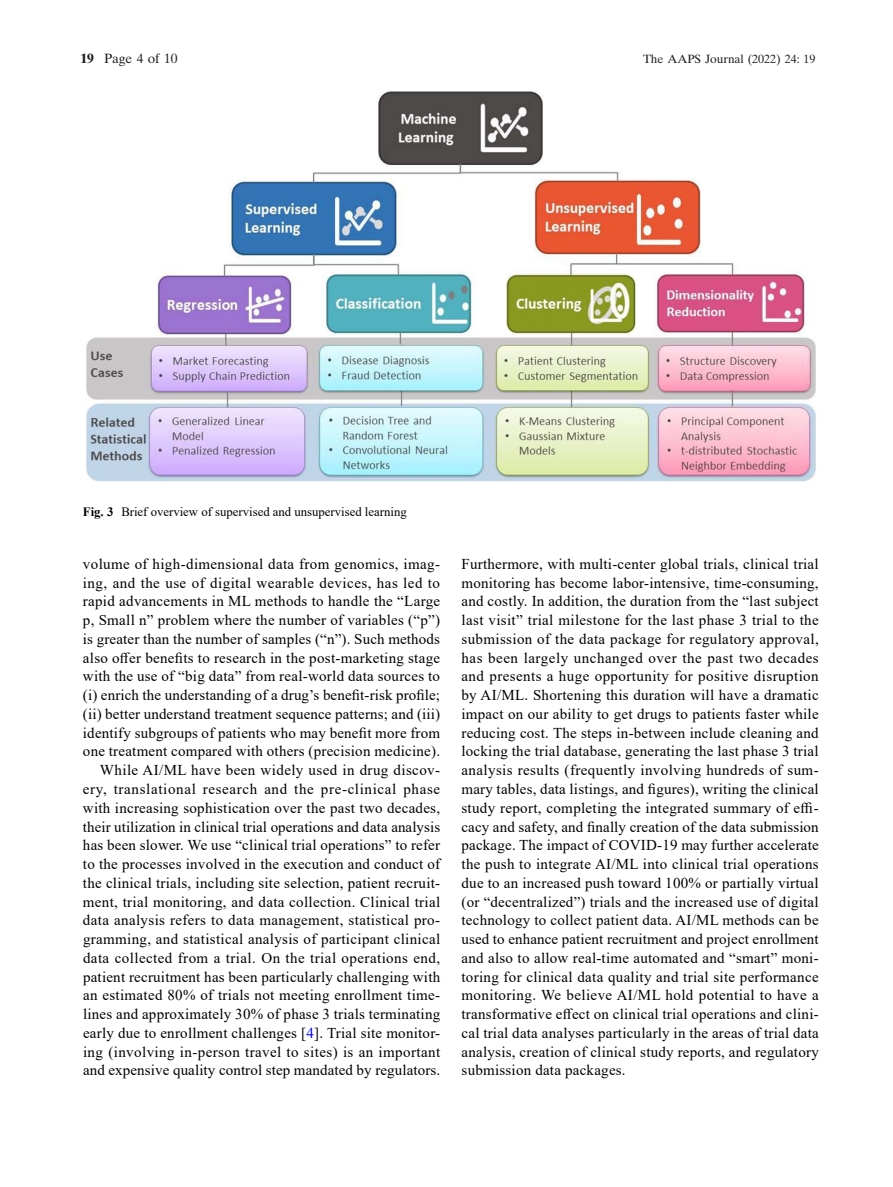
<style>
.page{position:relative;width:893px;height:1187px;background:#fff}
.page>*{position:absolute;margin:0;border:0;box-sizing:border-box;transform-origin:0 0}
.t1{font:15px/18.8px "Times New Roman";letter-spacing:.015em;color:#000;text-align:right}
.t2{font:13.5px "Times Ten Unic";color:#231f20}
.t3{font:12.75px "Times New Roman";color:#000}
.t4{font:12px "Adv TT1 a 8 fcafc 2";color:#1d1e1f}
.s1{font-weight:700}
.s2{font-family:"Times New Roman PS Bold MT2"}
.s3{font-family:"Times New Roman PSMT2";color:#00f}
</style>
<div class="page">
<img style="left:86px;top:91px;width:730px;height:390px">
<p class="t2" style="left:81px;top:53px;width:99px"><span class="s1">19</span> Page 4 of 10</p>
<p class="t4" style="left:643px;top:54px;width:174px">The AAPS Journal (2022) 24: 19</p>
<p class="t3" style="left:83px;top:502px;width:325px"><span class="s2">Fig. 3</span> Brief overview of supervised and unsupervised learning</p>
<p class="t1" style="left:83px;top:554px;width:359px">volume of high-dimensional data from genomics, imag&shy;ing, and the use of digital wearable devices, has led to rapid advancements in ML methods to handle the “Large p, Small n” problem where the number of variables (“p”) is greater than the number of samples (“n”). Such methods also offer benefits to research in the post-marketing stage with the use of “big data” from real-world data sources to (i) enrich the understanding of a drug’s benefit-risk profile; (ii) better understand treatment sequence patterns; and (iii) identify subgroups of patients who may benefit more from one treatment compared with others (precision medicine).<br>While AI/ML have been widely used in drug discov&shy;ery, translational research and the pre-clinical phase with increasing sophistication over the past two decades, their utilization in clinical trial operations and data analysis has been slower. We use “clinical trial operations” to refer to the processes involved in the execution and conduct of the clinical trials, including site selection, patient recruit&shy;ment, trial monitoring, and data collection. Clinical trial data analysis refers to data management, statistical pro&shy;gramming, and statistical analysis of participant clinical data collected from a trial. On the trial operations end, patient recruitment has been particularly challenging with an estimated 80% of trials not meeting enrollment time&shy;lines and approximately 30% of phase 3 trials terminating early due to enrollment challenges [<span class="s3">4</span>]. Trial site monitor&shy;ing (involving in-person travel to sites) is an important and expensive quality control step mandated by regulators.</p>
<p class="t1" style="left:461px;top:554px;width:359px;text-align:justify">Furthermore, with multi-center global trials, clinical trial monitoring has become labor-intensive, time-consuming, and costly. In addition, the duration from the “last subject last visit” trial milestone for the last phase 3 trial to the submission of the data package for regulatory approval, has been largely unchanged over the past two decades and presents a huge opportunity for positive disruption by AI/ML. Shortening this duration will have a dramatic impact on our ability to get drugs to patients faster while reducing cost. The steps in-between include cleaning and locking the trial database, generating the last phase 3 trial analysis results (frequently involving hundreds of sum&shy;mary tables, data listings, and figures), writing the clinical study report, completing the integrated summary of effi&shy;cacy and safety, and finally creation of the data submission package. The impact of COVID-19 may further accelerate the push to integrate AI/ML into clinical trial operations due to an increased push toward 100% or partially virtual (or “decentralized”) trials and the increased use of digital technology to collect patient data. AI/ML methods can be used to enhance patient recruitment and project enrollment and also to allow real-time automated and “smart” moni&shy;toring for clinical data quality and trial site performance monitoring. We believe AI/ML hold potential to have a transformative effect on clinical trial operations and clini&shy;cal trial data analyses particularly in the areas of trial data analysis, creation of clinical study reports, and regulatory submission data packages.</p>
</div>
